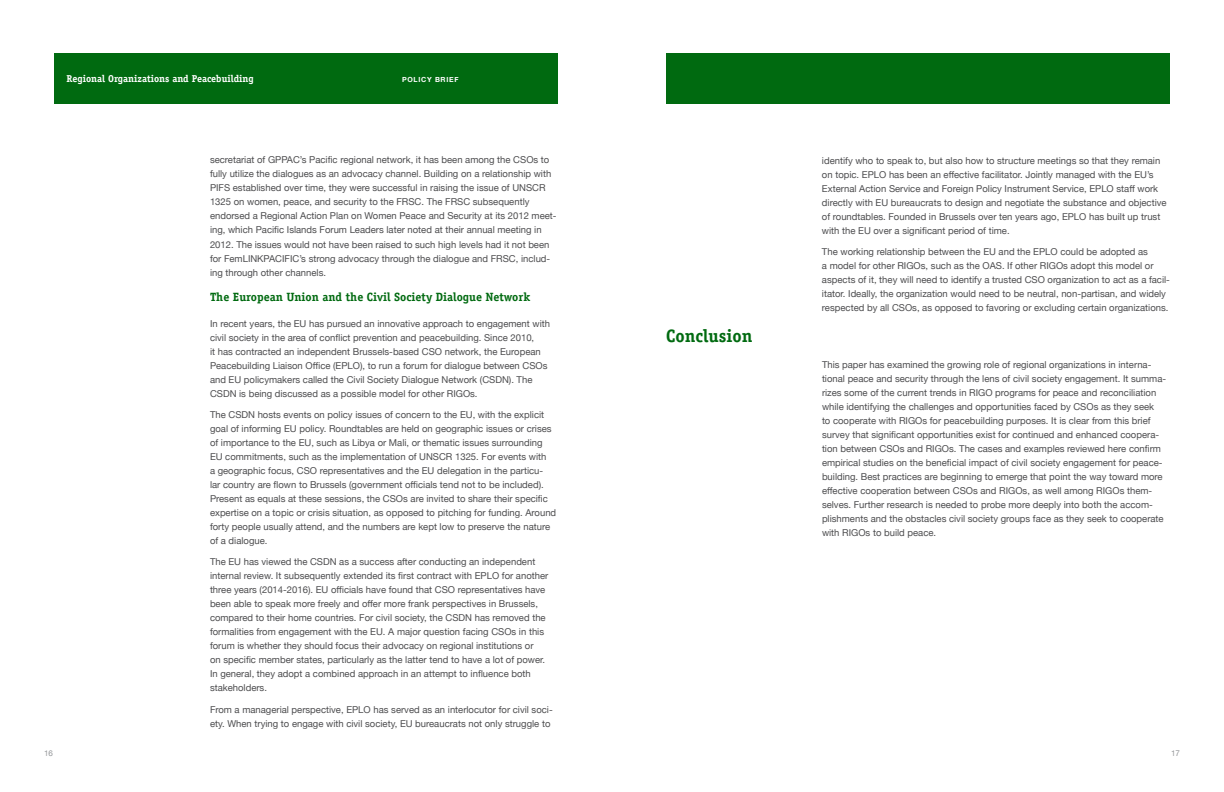
<style>
.page{position:relative;width:1224px;height:792px;background:#fff}
.page>*{position:absolute;margin:0;border:0;box-sizing:border-box;transform-origin:0 0}
.t1{font:700 18px "Officina Serif";color:#006a10}
.t2{font:700 12px "Officina Serif";color:#006a10}
.t3{font:700 10px "Officina Serif";color:#fff}
.t4{font:9.5px/14px "Helvetica Neue";color:#4d4d4f}
.t5{font:8px "Helvetica Neue";color:#939598}
.t6{font:700 7px "Helvetica Neue";letter-spacing:.1em;color:#fff}
</style>
<div class="page">
<div style="left:54px;top:53px;width:504px;height:51px;background:#006a10"></div>
<div style="left:666px;top:53px;width:504px;height:51px;background:#006a10"></div>
<p class="t3" style="left:66px;top:73px;width:189px">Regional Organizations and Peacebuilding</p>
<p class="t6" style="left:402px;top:73px;width:58px">POLICY BRIEF</p>
<p class="t4" style="left:210px;top:152px;width:348px">secretariat of GPPAC’s Pacific regional network, it has been among the CSOs to fully utilize the dialogues as an advocacy channel. Building on a relationship with PIFS established over time, they were successful in raising the issue of UNSCR 1325 on women, peace, and security to the FRSC. The FRSC subsequently endorsed a Regional Action Plan on Women Peace and Security at its 2012 meet&shy;ing, which Pacific Islands Forum Leaders later noted at their annual meeting in 2012. The issues would not have been raised to such high levels had it not been for FemLINKPACIFIC’s strong advocacy through the dialogue and FRSC, includ&shy;ing through other channels.</p>
<p class="t2" style="left:210px;top:290px;width:322px">The European Union and the Civil Society Dialogue Network</p>
<p class="t4" style="left:210px;top:316px;width:342px">In recent years, the EU has pursued an innovative approach to engagement with civil society in the area of conflict prevention and peacebuilding. Since 2010,<br>it has contracted an independent Brussels-based CSO network, the European Peacebuilding Liaison Office (EPLO), to run a forum for dialogue between CSOs and EU policymakers called the Civil Society Dialogue Network (CSDN). The CSDN is being discussed as a possible model for other RIGOs.</p>
<p class="t4" style="left:210px;top:407px;width:348px">The CSDN hosts events on policy issues of concern to the EU, with the explicit goal of informing EU policy. Roundtables are held on geographic issues or crises of importance to the EU, such as Libya or Mali, or thematic issues surrounding EU commitments, such as the implementation of UNSCR 1325. For events with<br>a geographic focus, CSO representatives and the EU delegation in the particu-<br>lar country are flown to Brussels (government officials tend not to be included).<br>Present as equals at these sessions, the CSOs are invited to share their specific expertise on a topic or crisis situation, as opposed to pitching for funding. Around forty people usually attend, and the numbers are kept low to preserve the nature of a dialogue.</p>
<p class="t4" style="left:210px;top:554px;width:340px">The EU has viewed the CSDN as a success after conducting an independent internal review. It subsequently extended its first contract with EPLO for another three years (2014-2016). EU officials have found that CSO representatives have been able to speak more freely and offer more frank perspectives in Brussels, compared to their home countries. For civil society, the CSDN has removed the formalities from engagement with the EU. A major question facing CSOs in this forum is whether they should focus their advocacy on regional institutions or<br>on specific member states, particularly as the latter tend to have a lot of power.<br>In general, they adopt a combined approach in an attempt to influence both stakeholders.</p>
<p class="t4" style="left:210px;top:702px;width:344px">From a managerial perspective, EPLO has served as an interlocutor for civil soci&shy;ety. When trying to engage with civil society, EU bureaucrats not only struggle to</p>
<h1 class="t1" style="left:666px;top:325px;width:88px">Conclusion</h1>
<p class="t4" style="left:822px;top:153px;width:346px">identify who to speak to, but also how to structure meetings so that they remain on topic. EPLO has been an effective facilitator. Jointly managed with the EU’s External Action Service and Foreign Policy Instrument Service, EPLO staff work directly with EU bureaucrats to design and negotiate the substance and objective of roundtables. Founded in Brussels over ten years ago, EPLO has built up trust with the EU over a significant period of time.</p>
<p class="t4" style="left:822px;top:244px;width:350px">The working relationship between the EU and the EPLO could be adopted as<br>a model for other RIGOs, such as the OAS. If other RIGOs adopt this model or aspects of it, they will need to identify a trusted CSO organization to act as a facil&shy;itator. Ideally, the organization would need to be neutral, non-partisan, and widely respected by all CSOs, as opposed to favoring or excluding certain organizations.</p>
<p class="t4" style="left:822px;top:357px;width:346px">This paper has examined the growing role of regional organizations in interna&shy;tional peace and security through the lens of civil society engagement. It summa&shy;rizes some of the current trends in RIGO programs for peace and reconciliation while identifying the challenges and opportunities faced by CSOs as they seek<br>to cooperate with RIGOs for peacebuilding purposes. It is clear from this brief survey that significant opportunities exist for continued and enhanced coopera&shy;tion between CSOs and RIGOs. The cases and examples reviewed here confirm empirical studies on the beneficial impact of civil society engagement for peace&shy;building. Best practices are beginning to emerge that point the way toward more effective cooperation between CSOs and RIGOs, as well among RIGOs them&shy;selves. Further research is needed to probe more deeply into both the accom&shy;plishments and the obstacles civil society groups face as they seek to cooperate with RIGOs to build peace.</p>
<p class="t5" style="left:44px;top:746px;width:10px">16</p>
<p class="t5" style="left:1171px;top:746px;width:10px">17</p>
</div>
